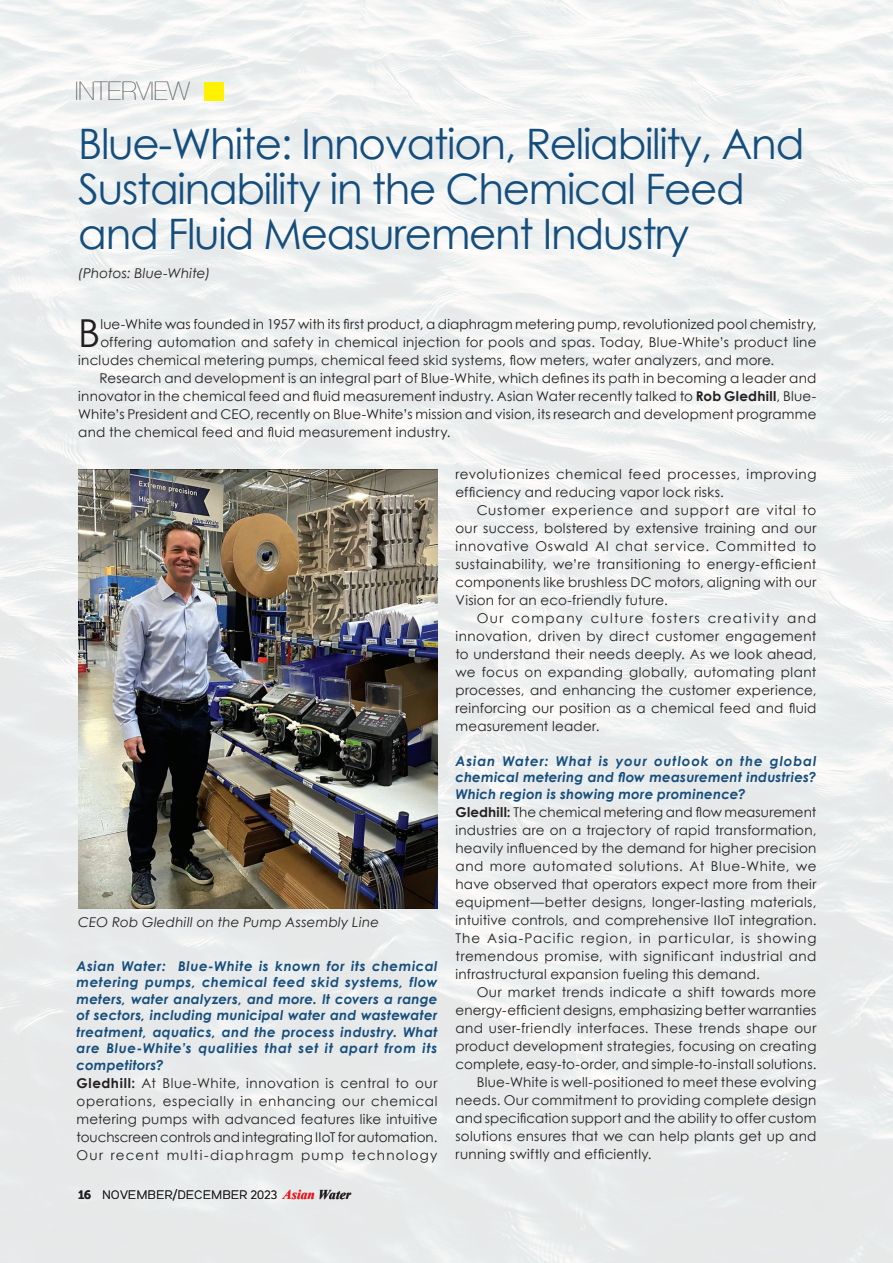
<style>
.page{position:relative;width:893px;height:1263px;background:#fff}
.page>*{position:absolute;margin:0;border:0;box-sizing:border-box;transform-origin:0 0}
.t1{font:42px/45px "Century Gothic";letter-spacing:-.03em;color:#154e7d}
.Body_text{font:38.55px "Century Gothic";color:#231f20}
.t2{font:25.5px "Helvetica Neue";color:#6c6d70}
.Body_text-2{font:13.5px/18px "Century Gothic";letter-spacing:.015em;color:#231f20;text-align:justify}
.Body_text-3{font:italic 700 13.5px/16.5px "Century Gothic";letter-spacing:.025em;color:#154e7d;text-align:justify}
.Body_text-4{font:italic 13.5px "Century Gothic";letter-spacing:.015em;color:#231f20}
.t3{font:12px "Powdah";color:#231f20}
.s1{font-weight:700}
.s2{font-family:"Museo 700"}
.s3{font-family:"Times New Roman";font-weight:700;font-style:italic;font-size:13.5px;color:#ee1d23}
.s4{font-family:"Times New Roman";font-weight:700;font-style:italic;font-size:13.5px}
</style>
<div class="page">
<img style="left:0;top:0;width:893px;height:1263px">
<div style="left:204px;top:82px;width:19px;height:18px;background:#fff101"></div>
<img style="left:78px;top:469px;width:359px;height:439px">
<p class="t2" style="left:75px;top:76px;width:116px">INTERVIEW</p>
<p class="t1" style="left:78px;top:121px;width:728px">Blue-White: Innovation, Reliability, And<br>Sustainability in the Chemical Feed and Fluid Measurement Industry</p>
<p class="Body_text-4" style="left:78px;top:263px;width:134px">(Photos: Blue-White)</p>
<p class="Body_text" style="left:78px;top:306px;width:24px">B</p>
<p class="Body_text-2" style="left:100px;top:315px;width:718px">lue-White was founded in 1957 with its first product, a diaphragm metering pump, revolutionized pool chemistry,</p>
<p class="Body_text-2" style="left:100px;top:333px;width:718px">offering automation and safety in chemical injection for pools and spas. Today, Blue-White’s product line</p>
<p class="Body_text-2" style="left:78px;top:351px;width:698px">includes chemical metering pumps, chemical feed skid systems, flow meters, water analyzers, and more.</p>
<p class="Body_text-2" style="left:78px;top:369px;width:740px;text-indent:21px">Research and development is an integral part of Blue-White, which defines its path in becoming a leader and innovator in the chemical feed and fluid measurement industry. Asian Water recently talked to <span class="s1">Rob Gledhill</span>, Blue-White’s President and CEO, recently on Blue-White’s mission and vision, its research and development programme and the chemical feed and fluid measurement industry.</p>
<p class="Body_text-4" style="left:78px;top:912px;width:302px">CEO Rob Gledhill on the Pump Assembly Line</p>
<p class="Body_text-3" style="left:77px;top:957px;width:362px">Asian Water: Blue-White is known for its chemical metering pumps, chemical feed skid systems, flow meters, water analyzers, and more. It covers a range of sectors, including municipal water and wastewater treatment, aquatics, and the process industry. What are Blue-White’s qualities that set it apart from its competitors?</p>
<p class="Body_text-2" style="left:77px;top:1074px;width:362px"><span class="s1">Gledhill:</span> At Blue-White, innovation is central to our operations, especially in enhancing our chemical metering pumps with advanced features like intuitive touchscreen controls and integrating IIoT for automation.<br>Our recent multi-diaphragm pump technology</p>
<p class="t3" style="left:78px;top:1188px;width:274px"><span class="s2">16</span> NOVEMBER/DECEMBER 2023 <span class="s3">Asian</span> <span class="s4">Water</span></p>
<p class="Body_text-2" style="left:455px;top:465px;width:362px">revolutionizes chemical feed processes, improving efficiency and reducing vapor lock risks.</p>
<p class="Body_text-2" style="left:455px;top:501px;width:362px;text-indent:21px">Customer experience and support are vital to our success, bolstered by extensive training and our innovative Oswald AI chat service. Committed to sustainability, we’re transitioning to energy-efficient components like brushless DC motors, aligning with our Vision for an eco-friendly future.</p>
<p class="Body_text-2" style="left:455px;top:609px;width:362px;text-indent:21px">Our company culture fosters creativity and innovation, driven by direct customer engagement to understand their needs deeply. As we look ahead, we focus on expanding globally, automating plant processes, and enhancing the customer experience, reinforcing our position as a chemical feed and fluid measurement leader.</p>
<p class="Body_text-3" style="left:455px;top:752px;width:362px">Asian Water: What is your outlook on the global chemical metering and flow measurement industries?<br>Which region is showing more prominence?</p>
<p class="Body_text-2" style="left:455px;top:803px;width:362px"><span class="s1">Gledhill:</span> The chemical metering and flow measurement industries are on a trajectory of rapid transformation, heavily influenced by the demand for higher precision and more automated solutions. At Blue-White, we have observed that operators expect more from their equipment—better designs, longer-lasting materials, intuitive controls, and comprehensive IIoT integration.<br>The Asia-Pacific region, in particular, is showing tremendous promise, with significant industrial and infrastructural expansion fueling this demand.</p>
<p class="Body_text-2" style="left:455px;top:983px;width:362px;text-indent:21px">Our market trends indicate a shift towards more energy-efficient designs, emphasizing better warranties and user-friendly interfaces. These trends shape our product development strategies, focusing on creating complete, easy-to-order, and simple-to-install solutions.</p>
<p class="Body_text-2" style="left:455px;top:1073px;width:362px;text-indent:21px">Blue-White is well-positioned to meet these evolving needs. Our commitment to providing complete design and specification support and the ability to offer custom solutions ensures that we can help plants get up and running swiftly and efficiently.</p>
</div>
